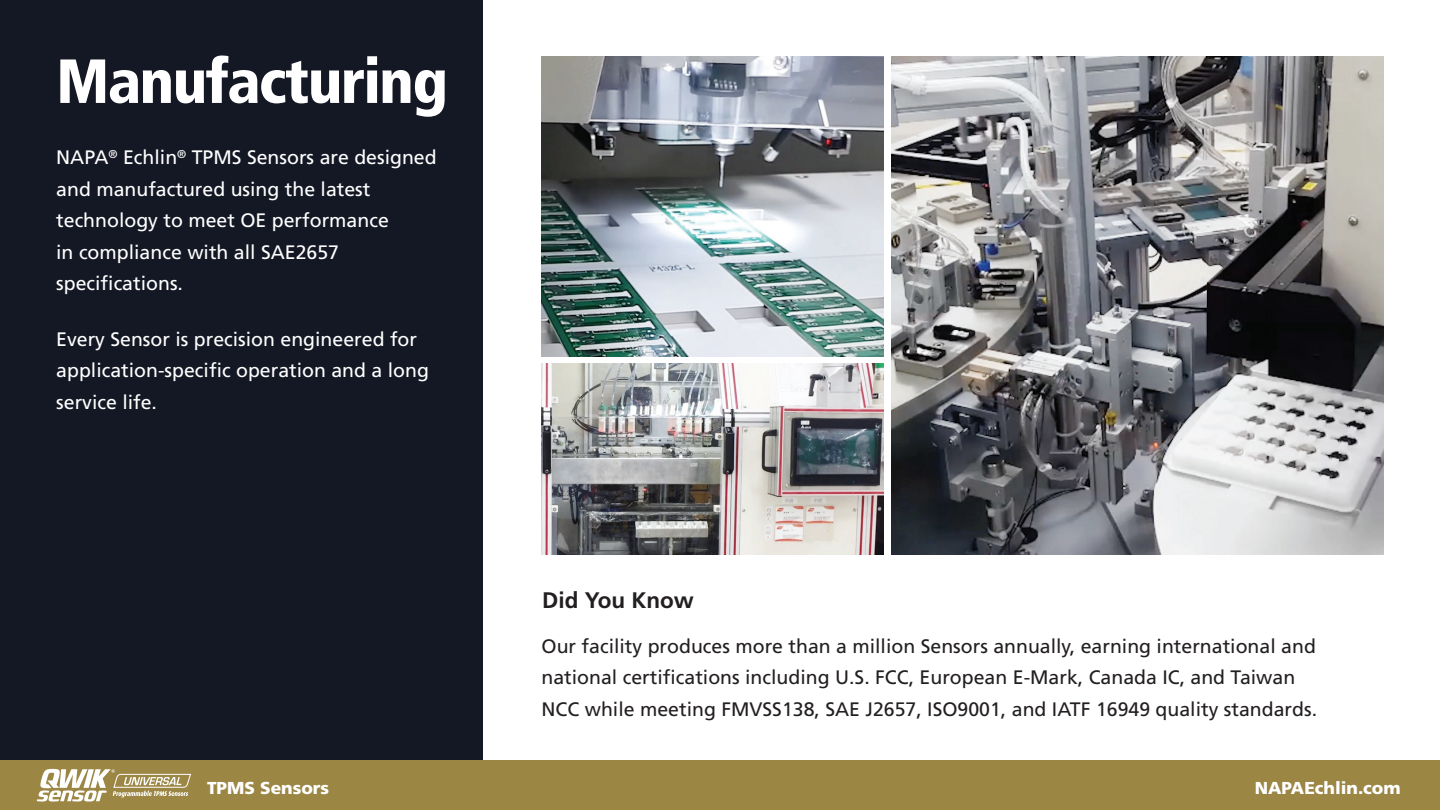
<style>
.page{position:relative;width:1440px;height:810px;background:#fff}
.page>*{position:absolute;margin:0;border:0;box-sizing:border-box;transform-origin:0 0}
.t1{font:900 condensed 62.25px "Frutiger LT Std";letter-spacing:-.025em;color:#fff}
.t2{font:700 22.5px "Frutiger LT Std";color:#231f20}
.t3{font:19.5px/31.5px "Frutiger LT Std";color:#fff}
.t4{font:19.5px/31.5px "Frutiger LT Std";color:#231f20}
.t5{font:900 17.25px "Frutiger LT Std";color:#fff}
</style>
<div class="page">
<div style="left:0;top:0;width:483px;height:810px;background:#141724"></div>
<img style="left:542px;top:56px;width:342px;height:301px">
<img style="left:542px;top:363px;width:342px;height:192px">
<img style="left:891px;top:56px;width:493px;height:499px">
<div style="left:0;top:761px;width:1440px;height:49px;background:#9b8644"></div>
<svg style="left:37px;top:769px;width:154px;height:33px"></svg>
<h1 class="t1" style="left:56px;top:44px;width:393px">Manufacturing</h1>
<p class="t3" style="left:56px;top:142px;width:382px">NAPA<sup>®</sup> Echlin<sup>®</sup> TPMS Sensors are designed and manufactured using the latest technology to meet OE performance<br>in compliance with all SAE2657 specifications.</p>
<p class="t3" style="left:56px;top:323px;width:374px">Every Sensor is precision engineered for application-specific operation and a long service life.</p>
<p class="t2" style="left:542px;top:587px;width:153px">Did You Know</p>
<p class="t4" style="left:542px;top:630px;width:777px">Our facility produces more than a million Sensors annually, earning international and national certifications including U.S. FCC, European E-Mark, Canada IC, and Taiwan<br>NCC while meeting FMVSS138, SAE J2657, ISO9001, and IATF 16949 quality standards.</p>
<p class="t5" style="left:207px;top:777px;width:124px">TPMS Sensors</p>
<p class="t5" style="left:1255px;top:777px;width:147px">NAPAEchlin.com</p>
</div>
